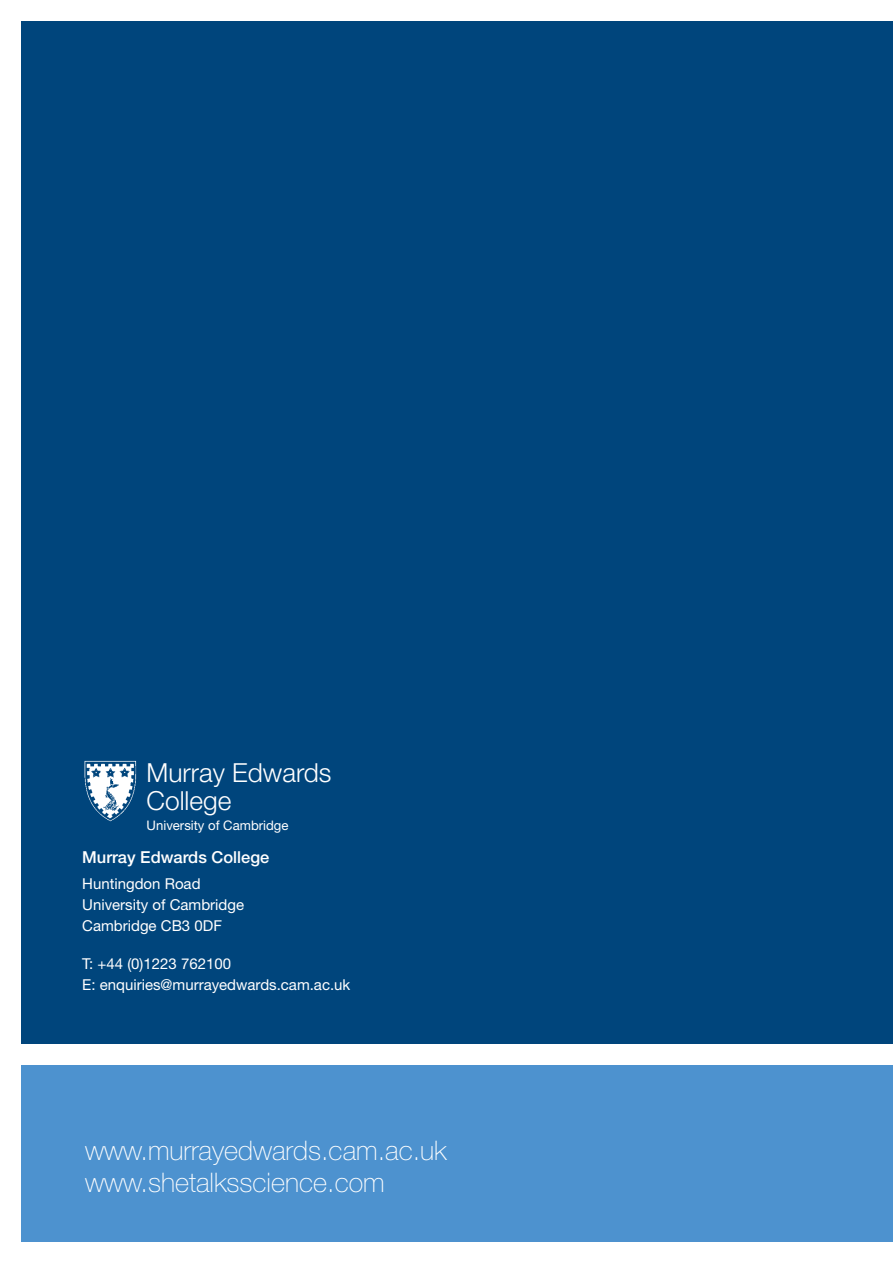
<style>
.page{position:relative;width:893px;height:1263px;background:#fff}
.page>*{position:absolute;margin:0;border:0;box-sizing:border-box;transform-origin:0 0}
.t1{font:100 27px/31.5px "Helvetica Neue";color:#fff}
.t2{font:300 26.25px/28.5px "Helvetica Neue";color:#fff}
.t3{font:500 16.5px "Helvetica Neue";color:#fff}
.t4{font:15px/21px "Helvetica Neue";color:#fff}
.t5{font:13.2px "Helvetica Neue";color:#fff}
</style>
<div class="page">
<div style="left:21px;top:21px;width:872px;height:1023px;background:#00457c"></div>
<div style="left:21px;top:1065px;width:872px;height:177px;background:#4d92cf"></div>
<img style="left:84px;top:760px;width:53px;height:62px">
<h2 class="t2" style="left:147px;top:757px;width:186px">Murray Edwards<br>College</h2>
<p class="t5" style="left:147px;top:817px;width:143px">University of Cambridge</p>
<p class="t3" style="left:82px;top:848px;width:189px">Murray Edwards College</p>
<p class="t4" style="left:82px;top:872px;width:163px">Huntingdon Road<br>University of Cambridge<br>Cambridge CB3 0DF</p>
<p class="t4" style="left:82px;top:952px;width:270px">T: +44 (0)1223 762100<br>E: enquiries@murrayedwards.cam.ac.uk</p>
<h1 class="t1" style="left:85px;top:1135px;width:363px">www.murrayedwards.cam.ac.uk www.shetalksscience.com</h1>
</div>
